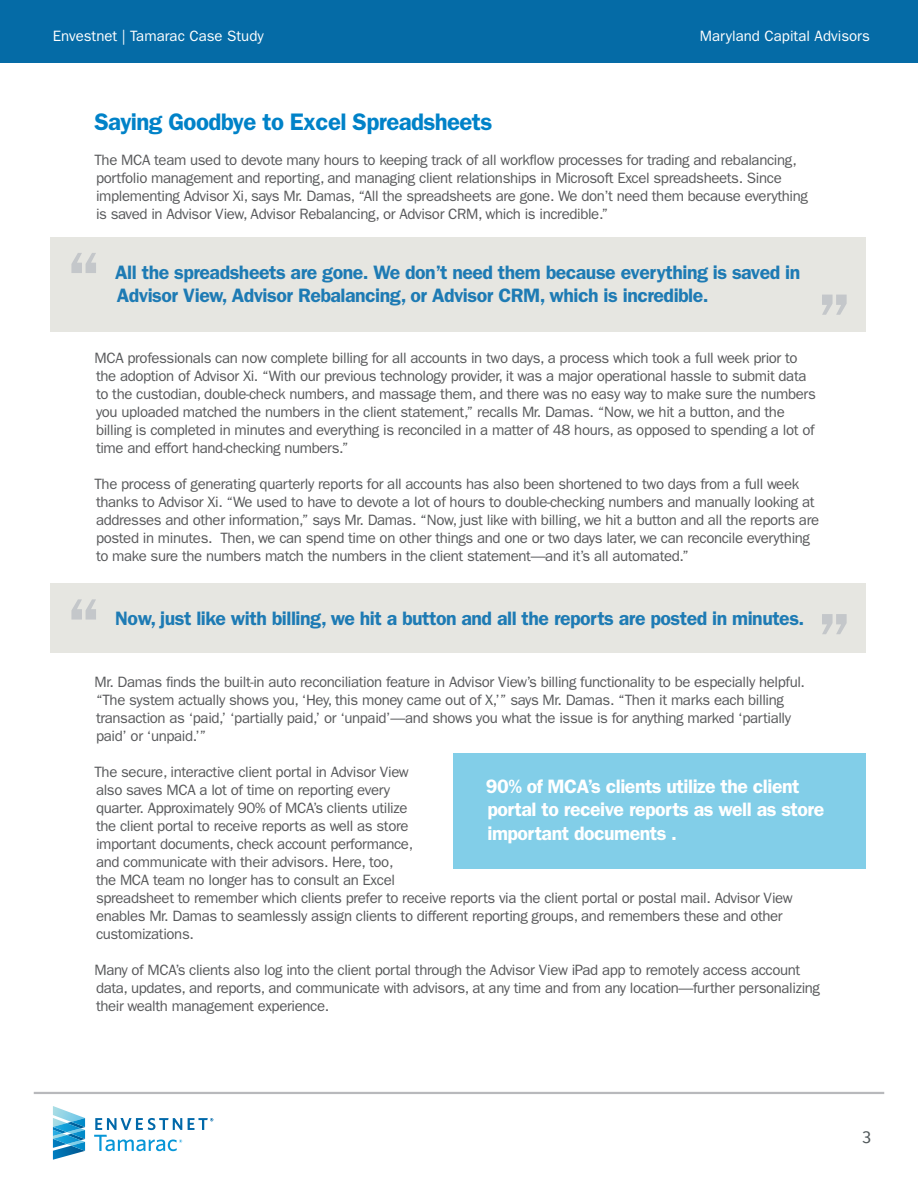
<style>
.page{position:relative;width:918px;height:1188px;background:#fff}
.page>*{position:absolute;margin:0;border:0;box-sizing:border-box;transform-origin:0 0}
.Paragraph_Style_1{font:600 72px "Franklin Gothic";color:#c4c7ca}
.Paragraph_Style_1-2{font:600 24px "Franklin Gothic";letter-spacing:-.025em;color:#0082c8}
.Paragraph_Style_1-3{font:600 19.5px "Franklin Gothic";letter-spacing:-.025em;color:#1e7bb4}
.Paragraph_Style_1-4{font:600 19.5px/23.4px "Franklin Gothic";letter-spacing:-.025em;color:#fff}
.t1{font:18px "Slate W01";color:#4f5759}
.Paragraph_Style_1-5{font:15px/18px "Franklin Gothic";letter-spacing:-.025em;color:#58595b}
.t2{font:15px "Franklin Gothic";color:#fff}
</style>
<div class="page">
<svg style="left:53px;top:1106px;width:32px;height:54px"></svg>
<svg style="left:188px;top:1118px;width:25px;height:12px"></svg>
<svg style="left:94px;top:1118px;width:88px;height:33px"></svg>
<div style="left:0;top:0;width:918px;height:63px;background:#056ba6"></div>
<hr style="left:34px;top:1092px;width:850px;height:2px;background:#b8b9bc">
<div style="left:454px;top:753px;width:412px;height:115px;background:#82cee8"></div>
<div style="left:50px;top:237px;width:816px;height:95px;background:#e6e6e1"></div>
<div style="left:50px;top:583px;width:816px;height:70px;background:#e6e6e1"></div>
<p class="t2" style="left:53px;top:27px;width:212px">Envestnet | Tamarac Case Study</p>
<p class="t2" style="left:700px;top:27px;width:172px">Maryland Capital Advisors</p>
<p class="Paragraph_Style_1-2" style="left:94px;top:108px;width:399px">Saying Goodbye to Excel Spreadsheets</p>
<p class="Paragraph_Style_1-5" style="left:94px;top:151px;width:715px">The MCA team used to devote many hours to keeping track of all workflow processes for trading and rebalancing, portfolio management and reporting, and managing client relationships in Microsoft Excel spreadsheets. Since implementing Advisor Xi, says Mr. Damas, “All the spreadsheets are gone. We don’t need them because everything is saved in Advisor View, Advisor Rebalancing, or Advisor CRM, which is incredible.”</p>
<p class="Paragraph_Style_1" style="left:66px;top:235px;width:36px">“</p>
<p class="Paragraph_Style_1-3" style="left:115px;top:261px;width:687px">All the spreadsheets are gone. We don’t need them because everything is saved in</p>
<p class="Paragraph_Style_1-3" style="left:117px;top:284px;width:594px">Advisor View, Advisor Rebalancing, or Advisor CRM, which is incredible.</p>
<p class="Paragraph_Style_1" style="left:817px;top:277px;width:36px">”</p>
<p class="Paragraph_Style_1-5" style="left:94px;top:349px;width:723px">MCA professionals can now complete billing for all accounts in two days, a process which took a full week prior to the adoption of Advisor Xi. “With our previous technology provider, it was a major operational hassle to submit data to the custodian, double-check numbers, and massage them, and there was no easy way to make sure the numbers you uploaded matched the numbers in the client statement,” recalls Mr. Damas. “Now, we hit a button, and the billing is completed in minutes and everything is reconciled in a matter of 48 hours, as opposed to spending a lot of time and effort hand-checking numbers.”</p>
<p class="Paragraph_Style_1-5" style="left:94px;top:475px;width:726px">The process of generating quarterly reports for all accounts has also been shortened to two days from a full week thanks to Advisor Xi. “We used to have to devote a lot of hours to double-checking numbers and manually looking at addresses and other information,” says Mr. Damas. “Now, just like with billing, we hit a button and all the reports are posted in minutes. Then, we can spend time on other things and one or two days later, we can reconcile everything to make sure the numbers match the numbers in the client statement—and it’s all automated.”</p>
<p class="Paragraph_Style_1" style="left:66px;top:582px;width:36px">“</p>
<p class="Paragraph_Style_1-3" style="left:115px;top:607px;width:691px">Now, just like with billing, we hit a button and all the reports are posted in minutes.</p>
<p class="Paragraph_Style_1" style="left:817px;top:596px;width:36px">”</p>
<p class="Paragraph_Style_1-5" style="left:94px;top:673px;width:712px">Mr. Damas finds the built-in auto reconciliation feature in Advisor View’s billing functionality to be especially helpful. “The system actually shows you, ‘Hey, this money came out of X,’” says Mr. Damas. “Then it marks each billing transaction as ‘paid,’ ‘partially paid,’ or ‘unpaid’—and shows you what the issue is for anything marked ‘partially paid’ or ‘unpaid.’”</p>
<p class="Paragraph_Style_1-5" style="left:94px;top:763px;width:700px">The secure, interactive client portal in Advisor View<br>also saves MCA a lot of time on reporting every<br>quarter. Approximately 90% of MCA’s clients utilize<br>the client portal to receive reports as well as store<br>important documents, check account performance,<br>and communicate with their advisors. Here, too,<br>the MCA team no longer has to consult an Excel<br>spreadsheet to remember which clients prefer to receive reports via the client portal or postal mail. Advisor View enables Mr. Damas to seamlessly assign clients to different reporting groups, and remembers these and other customizations.</p>
<p class="Paragraph_Style_1-5" style="left:94px;top:961px;width:727px">Many of MCA’s clients also log into the client portal through the Advisor View iPad app to remotely access account data, updates, and reports, and communicate with advisors, at any time and from any location—further personalizing their wealth management experience.</p>
<p class="Paragraph_Style_1-4" style="left:486px;top:775px;width:340px">90% of MCA’s clients utilize the client portal to receive reports as well as store important documents .</p>
<p class="t1" style="left:862px;top:1128px;width:11px">3</p>
</div>
